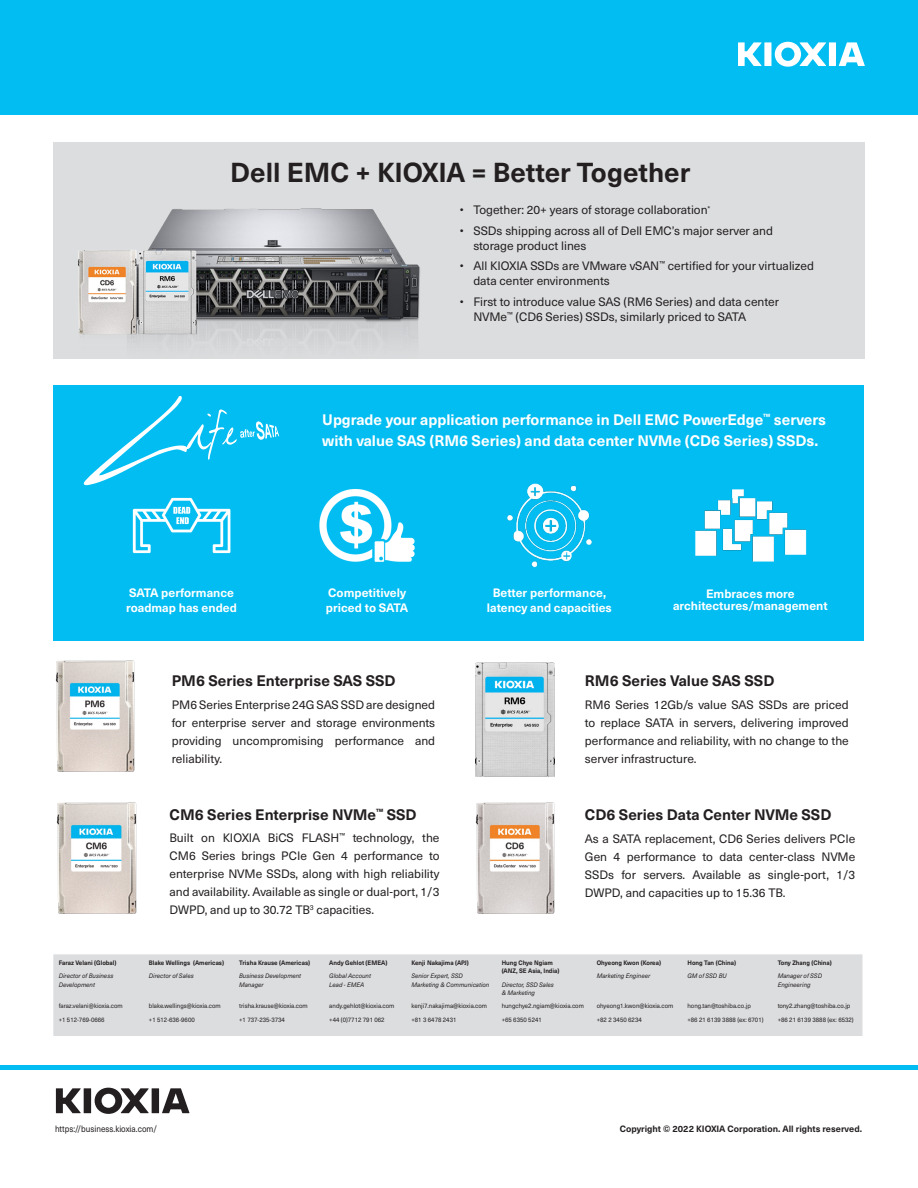
<style>
.page{position:relative;width:918px;height:1188px;background:#fff}
.page>*{position:absolute;margin:0;border:0;box-sizing:border-box;transform-origin:0 0}
.t1{font:700 27px "Neue Haas Unica W1 G";color:#231f20}
.Paragraph_-_Bullet_L{font:700 15px/21px "Neue Haas Unica W1 G";color:#fff}
.Paragraph_-_Bullet_L-2{font:700 15px "Neue Haas Unica W1 G";color:#231f20}
.Paragraph_-_Bullet_L-3{font:12px/18px "Neue Haas Unica W1 G";color:#231f20;text-align:justify}
.Paragraph_-_Bullet_L-4{font:700 12px/15px "Neue Haas Unica W1 G";color:#fff}
.t2{font:700 9px "Neue Haas Unica W1 G";color:#231f20}
.t3{font:9px "Neue Haas Unica W1 G";color:#231f20;scale:.89 1}
.Paragraph_-_Bullet_L-5{font:6.3px "Neue Haas Unica W1 G";color:#231f20;scale:.95 1}
.Paragraph_-_Bullet_L-6{font:italic 6.3px/8.2px "Neue Haas Unica W1 G";color:#231f20;scale:.95 1}
.Paragraph_-_Bullet_L-7{font:700 6.3px/8.2px "Neue Haas Unica W1 G";color:#231f20;scale:.95 1}
</style>
<div class="page">
<div style="left:53px;top:142px;width:812px;height:217px;background:#dcdddf"></div>
<hr style="left:0;top:1066px;width:918px;height:4px;background:#01bdf2">
<svg style="left:56px;top:1088px;width:133px;height:26px"></svg>
<div style="left:0;top:0;width:918px;height:114px;background:#01bdf2"></div>
<svg style="left:738px;top:42px;width:127px;height:25px"></svg>
<div style="left:53px;top:385px;width:810px;height:256px;background:#01bdf2"></div>
<svg style="left:84px;top:396px;width:195px;height:89px"></svg>
<img style="left:507px;top:483px;width:85px;height:85px">
<img style="left:123px;top:467px;width:117px;height:87px">
<img style="left:695px;top:489px;width:112px;height:73px">
<img style="left:319px;top:489px;width:96px;height:73px">
<img style="left:78px;top:208px;width:342px;height:134px">
<div style="left:53px;top:954px;width:809px;height:82px;background:#dcdddf"></div>
<img style="left:56px;top:660px;width:79px;height:112px">
<img style="left:57px;top:802px;width:80px;height:112px">
<img style="left:475px;top:802px;width:80px;height:112px">
<img style="left:476px;top:662px;width:79px;height:114px">
<p class="t1" style="left:230px;top:152px;width:462px">Dell EMC + KIOXIA = Better Together</p>
<p class="Paragraph_-_Bullet_L-3" style="left:460px;top:201px;width:252px">• Together: 20+ years of storage collaboration<sup>*</sup></p>
<p class="Paragraph_-_Bullet_L-3" style="left:473px;top:222px;width:301px;line-height:15px;text-indent:-14px">• SSDs shipping across all of Dell EMC’s major server and storage product lines</p>
<p class="Paragraph_-_Bullet_L-3" style="left:473px;top:258px;width:342px;line-height:15px;text-indent:-14px">• All KIOXIA SSDs are VMware vSAN<sup>™</sup> certified for your virtualized data center environments</p>
<p class="Paragraph_-_Bullet_L-3" style="left:473px;top:293px;width:307px;line-height:15px;text-indent:-14px">• First to introduce value SAS (RM6 Series) and data center<br>NVMe<sup>™</sup> (CD6 Series) SSDs, similarly priced to SATA</p>
<p class="Paragraph_-_Bullet_L" style="left:322px;top:408px;width:505px">Upgrade your application performance in Dell EMC PowerEdge<sup>™</sup> servers with value SAS (RM6 Series) and data center NVMe (CD6 Series) SSDs.</p>
<p class="Paragraph_-_Bullet_L-4" style="left:126px;top:584px;width:112px">SATA performance roadmap has ended</p>
<p class="Paragraph_-_Bullet_L-4" style="left:326px;top:584px;width:84px">Competitively priced to SATA</p>
<p class="Paragraph_-_Bullet_L-4" style="left:487px;top:584px;width:126px;text-align:center">Better performance, latency and capacities</p>
<p class="Paragraph_-_Bullet_L-4" style="left:673px;top:587px;width:156px;line-height:12px;text-align:center">Embraces more architectures/management</p>
<p class="Paragraph_-_Bullet_L-7" style="left:59px;top:958px;width:62px">Faraz Velani (Global)</p>
<p class="Paragraph_-_Bullet_L-6" style="left:59px;top:972px;width:59px">Director of Business<br>Development</p>
<p class="Paragraph_-_Bullet_L-5" style="left:59px;top:1002px;width:69px">faraz.velani@kioxia.com</p>
<p class="Paragraph_-_Bullet_L-5" style="left:59px;top:1015px;width:50px">+1 512-769-0666</p>
<p class="Paragraph_-_Bullet_L-2" style="left:172px;top:669px;width:225px">PM6 Series Enterprise SAS SSD</p>
<p class="Paragraph_-_Bullet_L-3" style="left:172px;top:695px;width:265px">PM6 Series Enterprise 24G SAS SSD are designed for enterprise server and storage environments providing uncompromising performance and reliability.</p>
<p class="Paragraph_-_Bullet_L-2" style="left:170px;top:803px;width:249px">CM6 Series Enterprise NVMe<sup>™</sup> SSD</p>
<p class="Paragraph_-_Bullet_L-3" style="left:170px;top:828px;width:272px">Built on KIOXIA BiCS FLASH<sup>™</sup> technology, the CM6 Series brings PCIe Gen 4 performance to enterprise NVMe SSDs, along with high reliability and availability. Available as single or dual-port, 1/3<br>DWPD, and up to 30.72 TB<sup>3</sup> capacities.</p>
<p class="Paragraph_-_Bullet_L-2" style="left:585px;top:669px;width:191px">RM6 Series Value SAS SSD</p>
<p class="Paragraph_-_Bullet_L-3" style="left:585px;top:695px;width:265px">RM6 Series 12Gb/s value SAS SSDs are priced to replace SATA in servers, delivering improved performance and reliability, with no change to the server infrastructure.</p>
<p class="Paragraph_-_Bullet_L-2" style="left:585px;top:804px;width:248px">CD6 Series Data Center NVMe SSD</p>
<p class="Paragraph_-_Bullet_L-3" style="left:585px;top:829px;width:272px">As a SATA replacement, CD6 Series delivers PCIe Gen 4 performance to data center-class NVMe SSDs for servers. Available as single-port, 1/3<br>DWPD, and capacities up to 15.36 TB.</p>
<p class="Paragraph_-_Bullet_L-7" style="left:149px;top:958px;width:81px">Blake Wellings (Americas)</p>
<p class="Paragraph_-_Bullet_L-6" style="left:149px;top:972px;width:49px">Director of Sales</p>
<p class="Paragraph_-_Bullet_L-5" style="left:149px;top:1002px;width:77px">blake.wellings@kioxia.com</p>
<p class="Paragraph_-_Bullet_L-5" style="left:149px;top:1015px;width:50px">+1 512-636-9600</p>
<p class="Paragraph_-_Bullet_L-7" style="left:239px;top:958px;width:76px">Trisha Krause (Americas)</p>
<p class="Paragraph_-_Bullet_L-6" style="left:239px;top:972px;width:67px">Business Development<br>Manager</p>
<p class="Paragraph_-_Bullet_L-5" style="left:239px;top:1002px;width:74px">trisha.krause@kioxia.com</p>
<p class="Paragraph_-_Bullet_L-5" style="left:239px;top:1015px;width:50px">+1 737-235-3734</p>
<p class="Paragraph_-_Bullet_L-7" style="left:329px;top:958px;width:63px">Andy Gehlot (EMEA)</p>
<p class="Paragraph_-_Bullet_L-6" style="left:329px;top:972px;width:45px">Global Account<br>Lead - EMEA</p>
<p class="Paragraph_-_Bullet_L-5" style="left:329px;top:1002px;width:70px">andy.gehlot@kioxia.com</p>
<p class="Paragraph_-_Bullet_L-5" style="left:329px;top:1015px;width:60px">+44 (0)7712 791 062</p>
<p class="Paragraph_-_Bullet_L-7" style="left:411px;top:958px;width:62px">Kenji Nakajima (APJ)</p>
<p class="Paragraph_-_Bullet_L-6" style="left:411px;top:972px;width:84px">Senior Expert, SSD<br>Marketing &amp; Communication</p>
<p class="Paragraph_-_Bullet_L-5" style="left:411px;top:1002px;width:81px">kenji7.nakajima@kioxia.com</p>
<p class="Paragraph_-_Bullet_L-5" style="left:411px;top:1015px;width:49px">+81 3 6478 2431</p>
<p class="Paragraph_-_Bullet_L-7" style="left:502px;top:958px;width:62px">Hung Chye Ngiam (ANZ, SE Asia, India)</p>
<p class="Paragraph_-_Bullet_L-6" style="left:502px;top:980px;width:56px">Director, SSD Sales &amp; Marketing</p>
<p class="Paragraph_-_Bullet_L-5" style="left:502px;top:1002px;width:88px">hungchye2.ngiam@kioxia.com</p>
<p class="Paragraph_-_Bullet_L-5" style="left:502px;top:1015px;width:44px">+65 6350 5241</p>
<p class="Paragraph_-_Bullet_L-7" style="left:597px;top:958px;width:69px">Ohyeong Kwon (Korea)</p>
<p class="Paragraph_-_Bullet_L-6" style="left:597px;top:972px;width:58px">Marketing Engineer</p>
<p class="Paragraph_-_Bullet_L-5" style="left:597px;top:1002px;width:82px">ohyeong1.kwon@kioxia.com</p>
<p class="Paragraph_-_Bullet_L-5" style="left:597px;top:1015px;width:49px">+82 2 3450 6234</p>
<p class="Paragraph_-_Bullet_L-7" style="left:687px;top:958px;width:53px">Hong Tan (China)</p>
<p class="Paragraph_-_Bullet_L-6" style="left:687px;top:972px;width:43px">GM of SSD BU</p>
<p class="Paragraph_-_Bullet_L-5" style="left:687px;top:1002px;width:68px">hong.tan@toshiba.co.jp</p>
<p class="Paragraph_-_Bullet_L-5" style="left:687px;top:1015px;width:82px">+86 21 6139 3888 (ex: 6701)</p>
<p class="Paragraph_-_Bullet_L-7" style="left:778px;top:958px;width:59px">Tony Zhang (China)</p>
<p class="Paragraph_-_Bullet_L-6" style="left:778px;top:972px;width:48px">Manager of SSD<br>Engineering</p>
<p class="Paragraph_-_Bullet_L-5" style="left:778px;top:1002px;width:78px">tony2.zhang@toshiba.co.jp</p>
<p class="Paragraph_-_Bullet_L-5" style="left:778px;top:1015px;width:82px">+86 21 6139 3888 (ex: 6532)</p>
<p class="t3" style="left:55px;top:1122px;width:116px">https://business.kioxia.com/</p>
<p class="t2" style="left:620px;top:1122px;width:244px">Copyright © 2022 KIOXIA Corporation. All rights reserved.</p>
</div>
